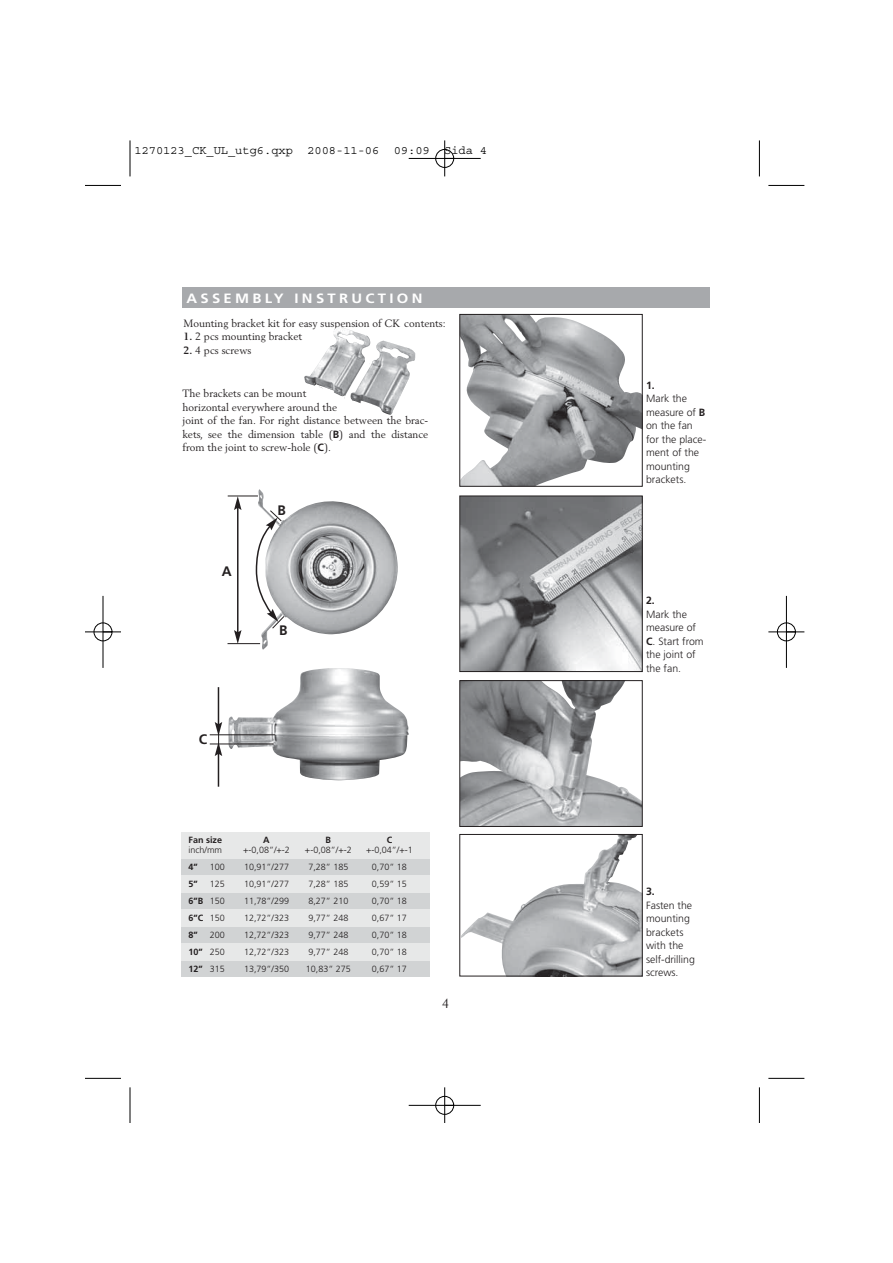
<style>
.page{position:relative;width:893px;height:1263px;background:#fff}
.page>*{position:absolute;margin:0;border:0;box-sizing:border-box;transform-origin:0 0}
.t1{font:700 13.8px "Frutiger LT Std";color:#231f20}
.t2{font:700 13.5px "Frutiger LT Std";letter-spacing:.22em;color:#fff;scale:1.1 1}
.t3{font:12.75px "Berling LT Std";color:#231f20}
.t4{font:12px "Courier";color:#000}
.t5{font:10.5px/13.5px "Berling LT Std";color:#231f20}
.t6{font:300 10.5px/13.5px "Frutiger LT Std";color:#231f20}
.t7{font:700 10.5px "Frutiger LT Std";color:#231f20}
.t8{font:300 9px "Frutiger LT Std";color:#231f20}
.t9{font:700 9px "Frutiger LT Std";color:#231f20}
.s1{font-weight:700}
.s2{font-family:"Frutiger LT Std";font-weight:700}
.s3{font-weight:300}
</style>
<div class="page">
<img style="left:228px;top:668px;width:181px;height:112px">
<img style="left:258px;top:489px;width:140px;height:161px">
<hr style="left:237px;top:507px;width:1px;height:126px;background:#231f20">
<svg style="left:234px;top:630px;width:7px;height:13px"></svg>
<svg style="left:234px;top:497px;width:7px;height:13px"></svg>
<hr style="left:228px;top:496px;width:30px;height:1px;background:#231f20">
<hr style="left:227px;top:643px;width:33px;height:1px;background:#231f20">
<hr style="left:218px;top:753px;width:1px;height:34px;background:#231f20">
<hr style="left:218px;top:687px;width:1px;height:38px;background:#231f20">
<hr style="left:210px;top:744px;width:64px;height:1px;background:#231f20">
<hr style="left:210px;top:735px;width:65px;height:1px;background:#231f20">
<svg style="left:255px;top:510px;width:29px;height:118px"></svg>
<svg style="left:215px;top:722px;width:7px;height:34px"></svg>
<div style="left:181px;top:832px;width:249px;height:144px;background:#e7e8e8"></div>
<div style="left:181px;top:859px;width:249px;height:16px;background:#d1d3d4"></div>
<div style="left:181px;top:893px;width:249px;height:16px;background:#d1d3d4"></div>
<div style="left:181px;top:927px;width:249px;height:16px;background:#d1d3d4"></div>
<div style="left:181px;top:961px;width:249px;height:16px;background:#d1d3d4"></div>
<div style="left:182px;top:287px;width:527px;height:21px;background:#a7a9ac"></div>
<img style="left:304px;top:327px;width:111px;height:88px">
<img style="left:462px;top:316px;width:178px;height:168px">
<img style="left:462px;top:498px;width:178px;height:172px">
<div style="left:460px;top:496px;width:182px;height:176px;border:1px solid #231f20"></div>
<img style="left:462px;top:682px;width:178px;height:143px">
<div style="left:460px;top:680px;width:182px;height:147px;border:1px solid #231f20"></div>
<img style="left:462px;top:836px;width:178px;height:138px">
<div style="left:460px;top:834px;width:182px;height:142px;border:1px solid #231f20"></div>
<hr style="left:130px;top:140px;width:1px;height:36px;background:#000">
<hr style="left:85px;top:185px;width:36px;height:1px;background:#000">
<hr style="left:759px;top:140px;width:1px;height:36px;background:#000">
<hr style="left:768px;top:185px;width:36px;height:1px;background:#000">
<hr style="left:130px;top:1087px;width:1px;height:36px;background:#000">
<hr style="left:85px;top:1078px;width:36px;height:1px;background:#000">
<hr style="left:759px;top:1087px;width:1px;height:36px;background:#000">
<hr style="left:768px;top:1078px;width:36px;height:1px;background:#000">
<div style="left:777px;top:623px;width:19px;height:18px;border:1px solid #fff;border-radius:50%"></div>
<hr style="left:409px;top:158px;width:72px;height:1px;background:#000">
<hr style="left:409px;top:1105px;width:72px;height:1px;background:#000">
<hr style="left:103px;top:596px;width:1px;height:72px;background:#000">
<hr style="left:786px;top:596px;width:1px;height:72px;background:#000">
<hr style="left:444px;top:140px;width:1px;height:36px;background:#000">
<hr style="left:444px;top:1087px;width:1px;height:36px;background:#000">
<hr style="left:85px;top:632px;width:36px;height:1px;background:#000">
<hr style="left:768px;top:632px;width:36px;height:1px;background:#000">
<div style="left:435px;top:149px;width:19px;height:19px;border:1px solid #000;border-radius:50%"></div>
<div style="left:435px;top:1096px;width:19px;height:19px;border:1px solid #000;border-radius:50%"></div>
<div style="left:94px;top:623px;width:18px;height:18px;border:1px solid #000;border-radius:50%"></div>
<div style="left:777px;top:623px;width:18px;height:18px;border:1px solid #000;border-radius:50%"></div>
<p class="t4" style="left:134px;top:146px;width:354px">1270123_CK_UL_utg6.qxp 2008-11-06 09:09 Sida 4</p>
<p class="t2" style="left:186px;top:292px;width:216px">ASSEMBLY INSTRUCTION</p>
<p class="t5" style="left:184px;top:317px;width:264px">Mounting bracket kit for easy suspension of CK contents:</p>
<p class="t5" style="left:184px;top:330px;width:120px"><span class="s1">1.</span> 2 pcs mounting bracket</p>
<p class="t5" style="left:184px;top:344px;width:69px"><span class="s1">2.</span> 4 pcs screws</p>
<p class="t5" style="left:183px;top:387px;width:247px">The brackets can be mount<br>horizontal everywhere around the<br>joint of the fan. For right distance between the brac&shy;kets, see the dimension table (<span class="s2">B</span>) and the distance from the joint to screw-hole (<span class="s2">C</span>).</p>
<h1 class="t1" style="left:222px;top:566px;width:11px">A</h1>
<h1 class="t1" style="left:199px;top:734px;width:10px">C</h1>
<h1 class="t1" style="left:277px;top:504px;width:10px">B</h1>
<h1 class="t1" style="left:279px;top:624px;width:10px">B</h1>
<p class="t9" style="left:189px;top:836px;width:35px">Fan size</p>
<p class="t9" style="left:263px;top:836px;width:8px">A</p>
<p class="t9" style="left:326px;top:836px;width:7px">B</p>
<p class="t9" style="left:387px;top:836px;width:7px">C</p>
<p class="t8" style="left:189px;top:846px;width:35px">inch/mm</p>
<p class="t8" style="left:243px;top:846px;width:48px">+-0,08”/+-2</p>
<p class="t8" style="left:305px;top:846px;width:48px">+-0,08”/+-2</p>
<p class="t8" style="left:366px;top:846px;width:48px">+-0,04”/+-1</p>
<p class="t9" style="left:189px;top:863px;width:11px">4”</p>
<p class="t8" style="left:210px;top:863px;width:17px">100</p>
<p class="t8" style="left:244px;top:863px;width:47px">10,91”/277</p>
<p class="t8" style="left:308px;top:863px;width:42px">7,28” 185</p>
<p class="t8" style="left:372px;top:863px;width:37px">0,70” 18</p>
<p class="t9" style="left:189px;top:880px;width:11px">5”</p>
<p class="t8" style="left:210px;top:880px;width:17px">125</p>
<p class="t8" style="left:244px;top:880px;width:47px">10,91”/277</p>
<p class="t8" style="left:308px;top:880px;width:42px">7,28” 185</p>
<p class="t8" style="left:372px;top:880px;width:37px">0,59” 15</p>
<p class="t9" style="left:189px;top:897px;width:38px">6”B <span class="s3">150</span></p>
<p class="t8" style="left:244px;top:897px;width:47px">11,78”/299</p>
<p class="t8" style="left:308px;top:897px;width:42px">8,27” 210</p>
<p class="t8" style="left:372px;top:897px;width:37px">0,70” 18</p>
<p class="t9" style="left:189px;top:914px;width:38px">6”C <span class="s3">150</span></p>
<p class="t8" style="left:244px;top:914px;width:47px">12,72”/323</p>
<p class="t8" style="left:308px;top:914px;width:42px">9,77” 248</p>
<p class="t8" style="left:372px;top:914px;width:37px">0,67” 17</p>
<p class="t9" style="left:189px;top:931px;width:11px">8”</p>
<p class="t8" style="left:210px;top:931px;width:17px">200</p>
<p class="t8" style="left:244px;top:931px;width:47px">12,72”/323</p>
<p class="t8" style="left:308px;top:931px;width:42px">9,77” 248</p>
<p class="t8" style="left:372px;top:931px;width:37px">0,70” 18</p>
<p class="t9" style="left:189px;top:948px;width:38px">10” <span class="s3">250</span></p>
<p class="t8" style="left:244px;top:948px;width:47px">12,72”/323</p>
<p class="t8" style="left:308px;top:948px;width:42px">9,77” 248</p>
<p class="t8" style="left:372px;top:948px;width:37px">0,70” 18</p>
<p class="t9" style="left:189px;top:965px;width:38px">12” <span class="s3">315</span></p>
<p class="t8" style="left:244px;top:965px;width:47px">13,79”/350</p>
<p class="t8" style="left:306px;top:965px;width:47px">10,83” 275</p>
<p class="t8" style="left:372px;top:965px;width:37px">0,67” 17</p>
<p class="t3" style="left:442px;top:998px;width:9px">4</p>
<p class="t7" style="left:646px;top:381px;width:10px">1.</p>
<p class="t6" style="left:646px;top:393px;width:62px">Mark the measure of <span class="s1">B </span>on the fan for the place&shy;ment of the mounting brackets.</p>
<p class="t7" style="left:646px;top:596px;width:10px">2.</p>
<p class="t6" style="left:646px;top:608px;width:59px">Mark the measure of<br><span class="s1">C</span>. Start from the joint of the fan.</p>
<p class="t7" style="left:646px;top:887px;width:10px">3.</p>
<p class="t6" style="left:646px;top:899px;width:50px">Fasten the mounting brackets with the self-drilling screws.</p>
</div>
